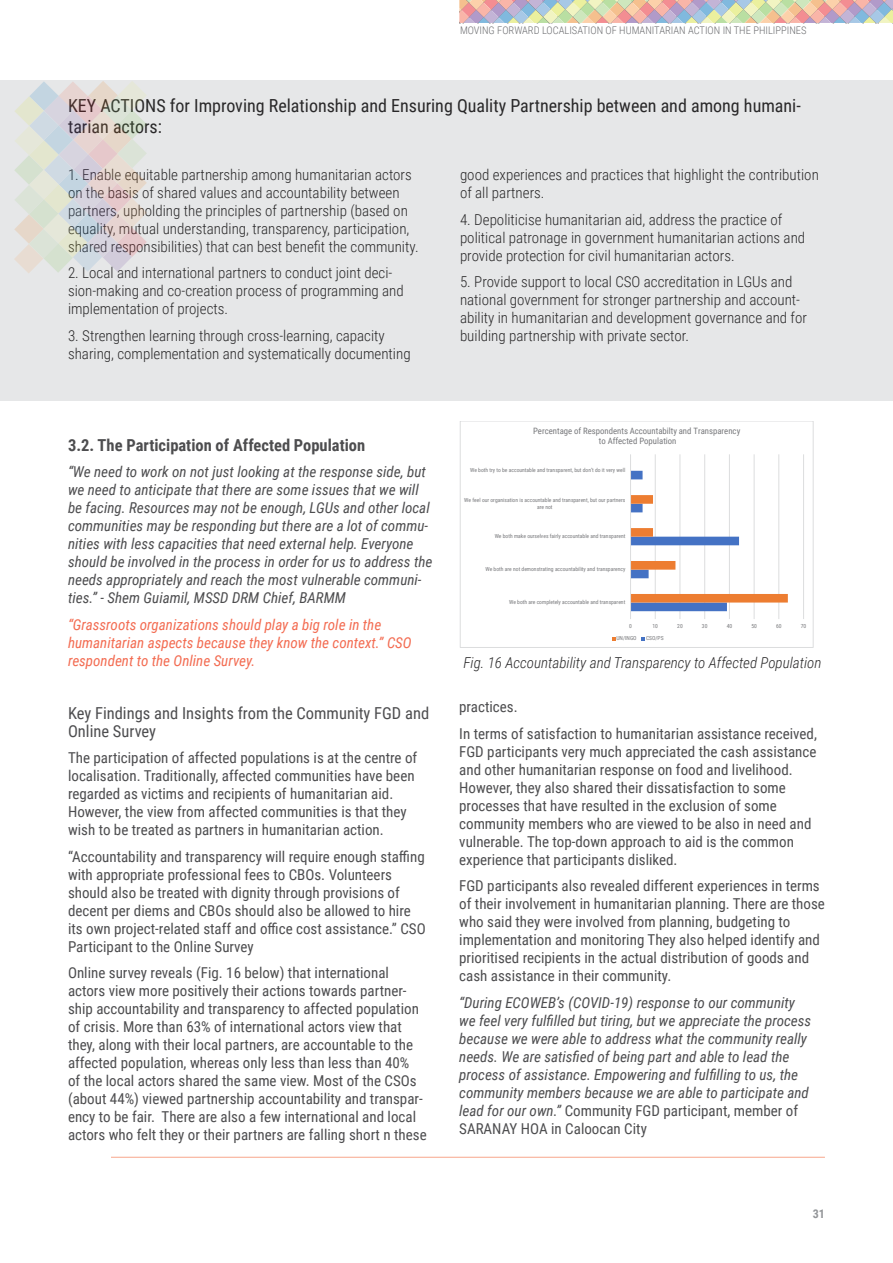
<style>
.page{position:relative;width:893px;height:1263px;background:#fff}
.page>*{position:absolute;margin:0;border:0;box-sizing:border-box;transform-origin:0 0}
.t1{font:18px/21px "Roboto Condensed";color:#292829}
.t2{font:16.5px/18px "Roboto Condensed";color:#4d4d4f}
.t3{font:700 16.5px "Roboto Condensed";color:#4d4d4f}
.t4{font:15px/18px "Roboto Condensed";color:#4d4d4f}
.t5{font:300 15px/18px "Roboto Condensed";color:#292829}
.t6{font:italic 15px/18px "Roboto Condensed";color:#4d4d4f}
.t7{font:italic 15px/18px "Roboto Condensed";color:#f36c52}
.t8{font:italic 300 15px "Roboto Condensed";color:#292829}
.t9{font:700 12px "Roboto Condensed";color:#939598}
.t10{font:300 10.5px "Roboto Condensed";color:#6d6e71}
.t11{font:8.7px/10.5px "Roboto Condensed";color:#77787b;text-align:center}
.t12{font:5.55px/6.8px "Roboto Condensed";color:#77787b;text-align:center}
.s1{font-style:normal}
</style>
<div class="page">
<svg style="left:459px;top:0;width:434px;height:23px;background:#cfc1b7"></svg>
<hr style="left:68px;top:1157px;width:757px;height:1px;background:#f8a68c">
<div style="left:0;top:81px;width:893px;height:320px;background:#e6e7e8"></div>
<svg style="left:14px;top:81px;width:133px;height:192px"></svg>
<div style="left:0;top:727px;width:110px;height:452px;background:#fff"></div>
<hr style="left:655px;top:454px;width:1px;height:165px;background:#dcddde">
<hr style="left:680px;top:454px;width:1px;height:165px;background:#dcddde">
<hr style="left:704px;top:454px;width:1px;height:165px;background:#dcddde">
<hr style="left:729px;top:454px;width:1px;height:165px;background:#dcddde">
<hr style="left:754px;top:454px;width:1px;height:165px;background:#dcddde">
<hr style="left:779px;top:454px;width:1px;height:165px;background:#dcddde">
<hr style="left:803px;top:454px;width:1px;height:165px;background:#dcddde">
<svg style="left:631px;top:471px;width:157px;height:140px"></svg>
<hr style="left:630px;top:454px;width:1px;height:165px;background:#dcddde">
<div style="left:460px;top:421px;width:353px;height:227px;border:1px solid #dcddde"></div>
<p class="t10" style="left:460px;top:23px;width:348px">MOVING FORWARD LOCALISATION OF HUMANITARIAN ACTION IN THE PHILIPPINES</p>
<p class="t1" style="left:68px;top:94px;width:734px">KEY ACTIONS for Improving Relationship and Ensuring Quality Partnership between and among humani&shy;tarian actors:</p>
<p class="t5" style="left:68px;top:165px;width:352px">1. Enable equitable partnership among humanitarian actors on the basis of shared values and accountability between partners, upholding the principles of partnership (based on equality, mutual understanding, transparency, participation, shared responsibilities) that can best benefit the community.</p>
<p class="t5" style="left:68px;top:263px;width:337px">2. Local and international partners to conduct joint deci&shy;sion-making and co-creation process of programming and implementation of projects.</p>
<p class="t5" style="left:68px;top:326px;width:344px">3. Strengthen learning through cross-learning, capacity sharing, complementation and systematically documenting</p>
<p class="t5" style="left:460px;top:165px;width:360px">good experiences and practices that highlight the contribution of all partners.</p>
<p class="t5" style="left:460px;top:210px;width:347px">4. Depoliticise humanitarian aid, address the practice of political patronage in government humanitarian actions and provide protection for civil humanitarian actors.</p>
<p class="t5" style="left:460px;top:272px;width:349px">5. Provide support to local CSO accreditation in LGUs and national government for stronger partnership and account&shy;ability in humanitarian and development governance and for building partnership with private sector.</p>
<p class="t3" style="left:68px;top:433px;width:299px">3.2. The Participation of Affected Population</p>
<p class="t6" style="left:68px;top:462px;width:366px">“We need to work on not just looking at the response side, but we need to anticipate that there are some issues that we will be facing. Resources may not be enough, LGUs and other local communities may be responding but there are a lot of commu&shy;nities with less capacities that need external help. Everyone should be involved in the process in order for us to address the needs appropriately and reach the most vulnerable communi&shy;ties.” - Shem Guiamil, MSSD DRM Chief, BARMM</p>
<p class="t7" style="left:68px;top:615px;width:345px">“Grassroots organizations should play a big role in the humanitarian aspects because they know the context.” CSO respondent to the Online Survey.</p>
<p class="t2" style="left:68px;top:703px;width:363px">Key Findings and Insights from the Community FGD and<br>Online Survey</p>
<p class="t4" style="left:68px;top:748px;width:351px">The participation of affected populations is at the centre of localisation. Traditionally, affected communities have been regarded as victims and recipients of humanitarian aid.<br>However, the view from affected communities is that they wish to be treated as partners in humanitarian action.</p>
<p class="t4" style="left:68px;top:847px;width:359px">“Accountability and transparency will require enough staffing with appropriate professional fees to CBOs. Volunteers should also be treated with dignity through provisions of decent per diems and CBOs should also be allowed to hire its own project-related staff and office cost assistance.” CSO Participant to the Online Survey</p>
<p class="t4" style="left:68px;top:963px;width:360px">Online survey reveals (Fig. 16 below) that international actors view more positively their actions towards partner&shy;ship accountability and transparency to affected population of crisis. More than 63% of international actors view that they, along with their local partners, are accountable to the affected population, whereas only less than less than 40%<br>of the local actors shared the same view. Most of the CSOs (about 44%) viewed partnership accountability and transpar&shy;ency to be fair. There are also a few international and local actors who felt they or their partners are falling short n these</p>
<p class="t11" style="left:533px;top:425px;width:209px">Percentage of Respondents Accountabilty and Transparency to Affected Population</p>
<p class="t12" style="left:470px;top:467px;width:157px">We both try to be accountable and transparent, but don’t do it very well</p>
<p class="t12" style="left:464px;top:496px;width:163px">We feel our organisation is accountable and transparent, but our partners are not</p>
<p class="t12" style="left:495px;top:533px;width:132px">We both make ourselves fairly accountable and transparent</p>
<p class="t12" style="left:485px;top:566px;width:141px">We both are not demonstrating accountability and transparency</p>
<p class="t12" style="left:509px;top:599px;width:118px">We both are completely accountable and transparent</p>
<p class="t12" style="left:629px;top:622px;width:4px">0</p>
<p class="t12" style="left:652px;top:622px;width:7px">10</p>
<p class="t12" style="left:677px;top:622px;width:7px">20</p>
<p class="t12" style="left:702px;top:622px;width:7px">30</p>
<p class="t12" style="left:727px;top:622px;width:7px">40</p>
<p class="t12" style="left:751px;top:622px;width:7px">50</p>
<p class="t12" style="left:776px;top:622px;width:7px">60</p>
<p class="t12" style="left:801px;top:622px;width:7px">70</p>
<p class="t12" style="left:616px;top:635px;width:22px">UN/INGO</p>
<p class="t12" style="left:646px;top:635px;width:19px">CSO/PS</p>
<p class="t8" style="left:463px;top:652px;width:360px">Fig. 16 Accountability and Transparency to Affected Population</p>
<p class="t4" style="left:459px;top:693px;width:359px;line-height:26.5px">practices.<br>In terms of satisfaction to humanitarian assistance received,</p>
<p class="t4" style="left:459px;top:742px;width:359px">FGD participants very much appreciated the cash assistance and other humanitarian response on food and livelihood.<br>However, they also shared their dissatisfaction to some processes that have resulted in the exclusion of some community members who are viewed to be also in need and vulnerable. The top-down approach to aid is the common experience that participants disliked.</p>
<p class="t4" style="left:459px;top:876px;width:367px">FGD participants also revealed different experiences in terms of their involvement in humanitarian planning. There are those who said they were involved from planning, budgeting to implementation and monitoring They also helped identify and prioritised recipients in the actual distribution of goods and cash assistance in their community.</p>
<p class="t6" style="left:459px;top:993px;width:353px">“During ECOWEB’s (COVID-19) response to our community we feel very fulfilled but tiring, but we appreciate the process because we were able to address what the community really needs. We are satisfied of being part and able to lead the process of assistance. Empowering and fulfilling to us, the community members because we are able to participate and lead for our own.” <span class="s1">Community FGD participant, member of SARANAY HOA in Caloocan City</span></p>
<p class="t9" style="left:813px;top:1205px;width:14px">31</p>
</div>
